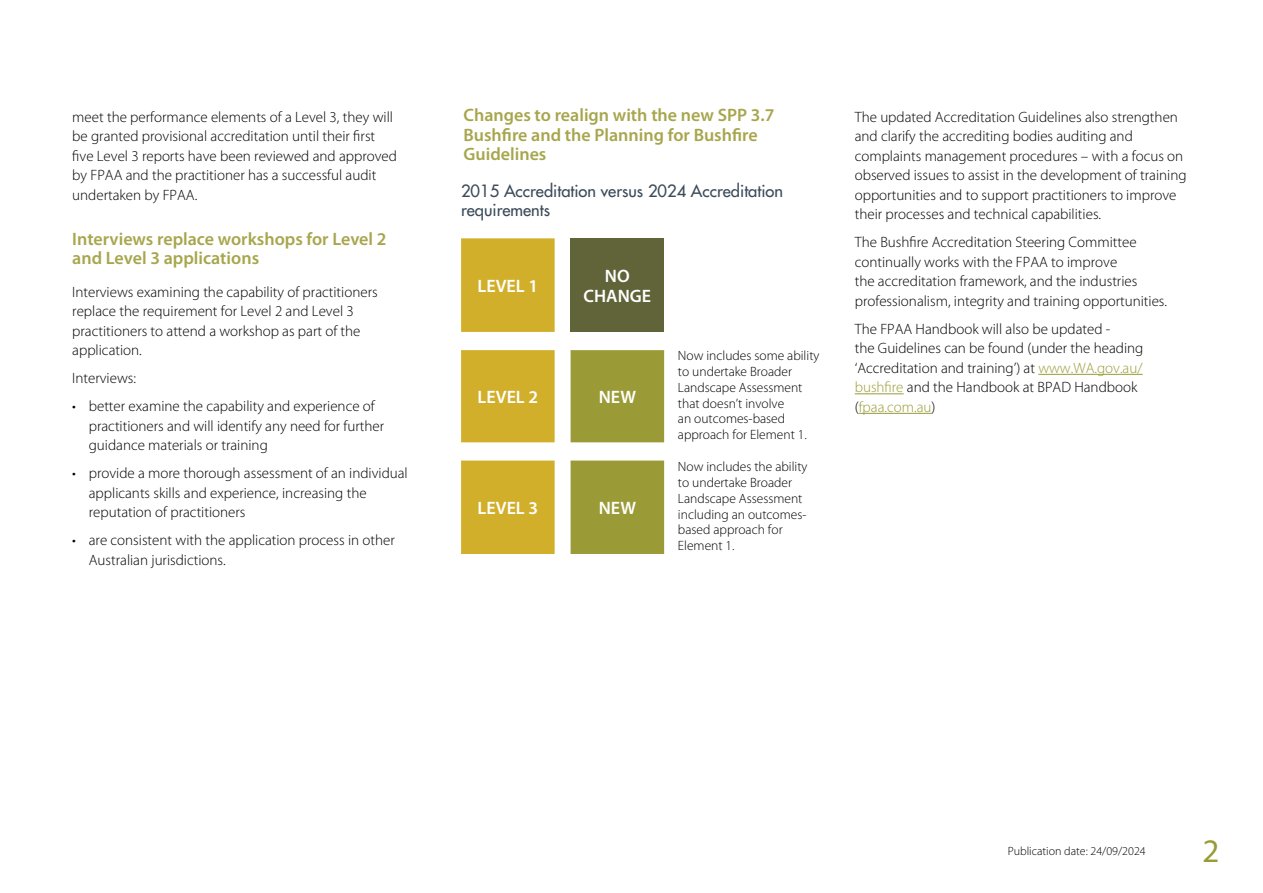
<style>
.page{position:relative;width:1263px;height:893px;background:#fff}
.page>*{position:absolute;margin:0;border:0;box-sizing:border-box;transform-origin:0 0}
.t1{font:33px "Myriad Pro";color:#9a9b37}
.t2{font:600 18px/19.5px "Myriad Pro";color:#a7a64d}
.t3{font:600 18px/19.5px "Myriad Pro";color:#fff;text-align:center}
.t4{font:500 16.5px/19.8px "Futura Std";color:#3b4b5a}
.t5{font:300 15px/19.5px "Myriad Pro";color:#000}
.t6{font:300 13.5px/15.8px "Myriad Pro";color:#000}
.t7{font:300 12px "Myriad Pro";color:#000}
.s1{color:#9a9b37}
</style>
<div class="page">
<hr style="left:1038px;top:374px;width:105px;height:1px;background:#9a9b37">
<hr style="left:855px;top:393px;width:48px;height:1px;background:#9a9b37">
<hr style="left:859px;top:413px;width:72px;height:1px;background:#9a9b37">
<svg style="left:461px;top:238px;width:94px;height:316px;background:#d7b844"></svg>
<div style="left:571px;top:238px;width:93px;height:94px;background:#606438"></div>
<svg style="left:571px;top:350px;width:93px;height:204px;background:#a3a348"></svg>
<p class="t5" style="left:72px;top:107px;width:326px">meet the performance elements of a Level 3, they will be granted provisional accreditation until their first five Level 3 reports have been reviewed and approved by FPAA and the practitioner has a successful audit undertaken by FPAA.</p>
<p class="t2" style="left:72px;top:229px;width:316px">Interviews replace workshops for Level 2 and Level 3 applications</p>
<p class="t5" style="left:72px;top:282px;width:307px">Interviews examining the capability of practitioners replace the requirement for Level 2 and Level 3 practitioners to attend a workshop as part of the application.</p>
<p class="t5" style="left:72px;top:368px;width:65px">Interviews:</p>
<p class="t5" style="left:89px;top:396px;width:297px;text-indent:-16px">• better examine the capability and experience of practitioners and will identify any need for further guidance materials or training</p>
<p class="t5" style="left:89px;top:463px;width:320px;text-indent:-16px">• provide a more thorough assessment of an individual applicants skills and experience, increasing the reputation of practitioners</p>
<p class="t5" style="left:89px;top:530px;width:308px;text-indent:-16px">• are consistent with the application process in other<br>Australian jurisdictions.</p>
<p class="t2" style="left:463px;top:105px;width:312px">Changes to realign with the new SPP 3.7<br>Bushfire and the Planning for Bushfire<br>Guidelines</p>
<p class="t5" style="left:855px;top:107px;width:333px">The updated Accreditation Guidelines also strengthen and clarify the accrediting bodies auditing and complaints management procedures – with a focus on observed issues to assist in the development of training opportunities and to support practitioners to improve their processes and technical capabilities.</p>
<p class="t5" style="left:855px;top:232px;width:314px">The Bushfire Accreditation Steering Committee continually works with the FPAA to improve<br>the accreditation framework, and the industries professionalism, integrity and training opportunities.</p>
<p class="t5" style="left:855px;top:319px;width:290px">The FPAA Handbook will also be updated -<br>the Guidelines can be found (under the heading ‘Accreditation and training’) at <span class="s1">www.WA.gov.au/ bushfire</span> and the Handbook at BPAD Handbook (<span class="s1">fpaa.com.au</span>)</p>
<p class="t4" style="left:461px;top:181px;width:324px">2015 Accreditation versus 2024 Accreditation requirements</p>
<p class="t3" style="left:477px;top:276px;width:62px">LEVEL 1</p>
<p class="t3" style="left:584px;top:266px;width:69px">NO<br>CHANGE</p>
<p class="t6" style="left:678px;top:348px;width:143px">Now includes some ability to undertake Broader<br>Landscape Assessment that doesn’t involve<br>an outcomes-based approach for Element 1.</p>
<p class="t6" style="left:678px;top:459px;width:131px">Now includes the ability to undertake Broader<br>Landscape Assessment including an outcomes&shy;based approach for<br>Element 1.</p>
<p class="t3" style="left:478px;top:387px;width:62px">LEVEL 2</p>
<p class="t3" style="left:599px;top:387px;width:39px">NEW</p>
<p class="t3" style="left:478px;top:498px;width:62px">LEVEL 3</p>
<p class="t3" style="left:599px;top:498px;width:39px">NEW</p>
<p class="t7" style="left:1008px;top:844px;width:140px">Publication date: 24/09/2024</p>
<h1 class="t1" style="left:1202px;top:830px;width:18px">2</h1>
</div>
